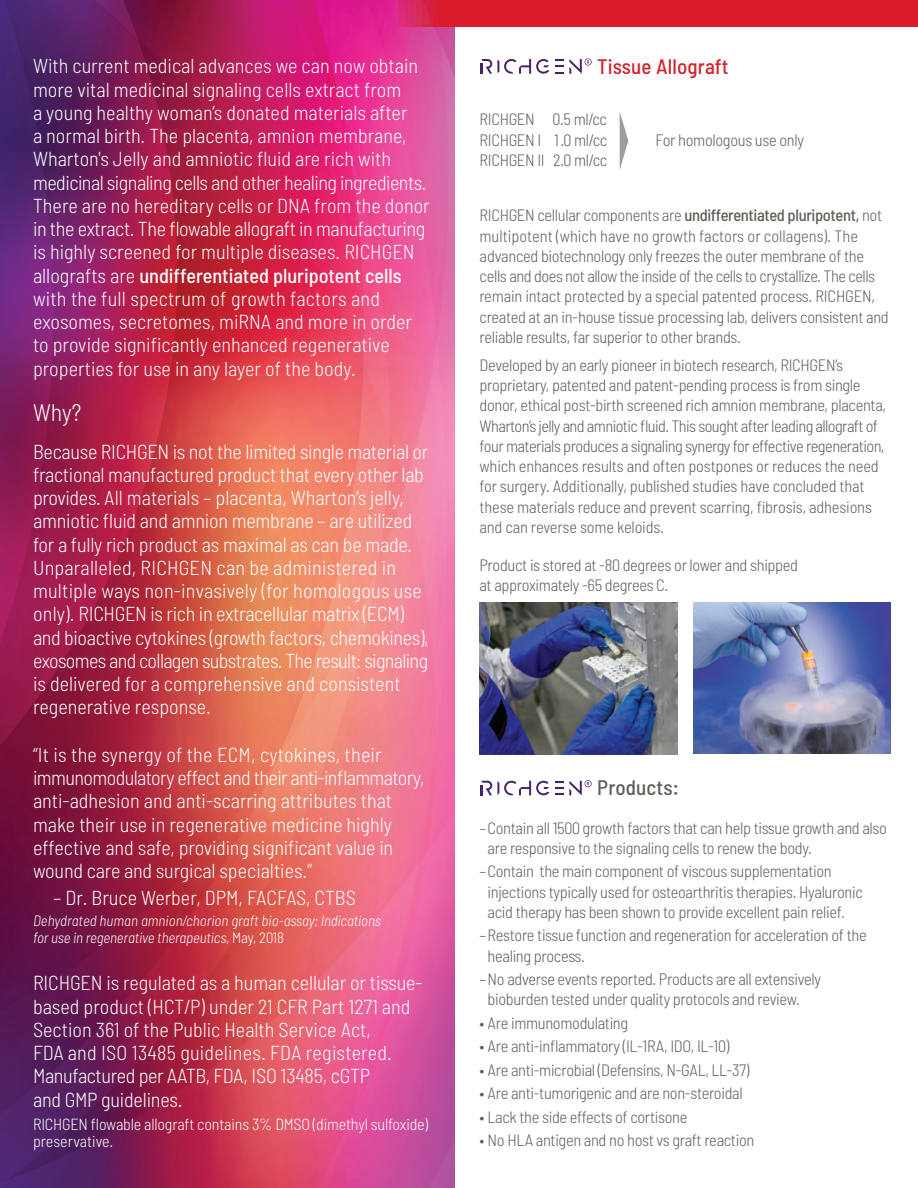
<style>
.page{position:relative;width:918px;height:1188px;background:#fff}
.page>*{position:absolute;margin:0;border:0;box-sizing:border-box;transform-origin:0 0}
.t1{font:300 semi-condensed 24px "Barlow";color:#fff}
.Interior_Copy{font:500 semi-condensed 21px "Barlow";letter-spacing:.005em;color:#d1232a}
.Interior_Copy-2{font:500 semi-condensed 21px "Barlow";letter-spacing:.005em;color:#615d58}
.t2{font:300 semi-condensed 20.25px/23.2px "Barlow";color:#fff}
.Interior_Copy-3{font:300 semi-condensed 16.5px/20.2px "Barlow";letter-spacing:-.02em;color:#615d58}
.Prodcuts_List{font:300 semi-condensed 16.5px/20.2px "Barlow";letter-spacing:-.02em;color:#615d58}
.t3{font:300 semi-condensed 16.2px/17.2px "Barlow";letter-spacing:-.01em;color:#fff}
.t4{font:italic 300 semi-condensed 15px/16.5px "Barlow";letter-spacing:-.01em;color:#fff}
.s1{font-weight:500}
.s2{font-style:normal}
</style>
<div class="page">
<img style="left:0;top:0;width:455px;height:1188px">
<div style="left:399px;top:0;width:519px;height:27px;background:#da1b2b"></div>
<img style="left:480px;top:602px;width:197px;height:153px">
<img style="left:693px;top:603px;width:198px;height:151px">
<svg style="left:480px;top:59px;width:69px;height:15px"></svg>
<svg style="left:555px;top:58px;width:37px;height:16px"></svg>
<svg style="left:480px;top:781px;width:69px;height:15px"></svg>
<svg style="left:555px;top:780px;width:37px;height:15px"></svg>
<svg style="left:620px;top:113px;width:8px;height:56px"></svg>
<p class="t2" style="left:33px;top:54px;width:398px">With current medical advances we can now obtain more vital medicinal signaling cells extract from<br>a young healthy woman’s donated materials after<br>a normal birth. The placenta, amnion membrane, Wharton's Jelly and amniotic fluid are rich with medicinal signaling cells and other healing ingredients.<br>There are no hereditary cells or DNA from the donor in the extract. The flowable allograft in manufacturing is highly screened for multiple diseases. RICHGEN allografts are <span class="s1">undifferentiated pluripotent cells </span>with the full spectrum of growth factors and exosomes, secretomes, miRNA and more in order to provide significantly enhanced regenerative properties for use in any layer of the body.</p>
<p class="t1" style="left:33px;top:397px;width:50px">Why?</p>
<p class="t2" style="left:33px;top:439px;width:397px">Because RICHGEN is not the limited single material or fractional manufactured product that every other lab provides. All materials – placenta, Wharton’s jelly, amniotic fluid and amnion membrane – are utilized for a fully rich product as maximal as can be made.<br>Unparalleled, RICHGEN can be administered in multiple ways non-invasively (for homologous use only). RICHGEN is rich in extracellular matrix (ECM) and bioactive cytokines (growth factors, chemokines), exosomes and collagen substrates. The result: signaling is delivered for a comprehensive and consistent regenerative response.</p>
<p class="t2" style="left:33px;top:742px;width:393px">“It is the synergy of the ECM, cytokines, their immunomodulatory effect and their anti-inflammatory, anti-adhesion and anti-scarring attributes that make their use in regenerative medicine highly effective and safe, providing significant value in wound care and surgical specialties.”</p>
<p class="t2" style="left:53px;top:886px;width:304px">– Dr. Bruce Werber, DPM, FACFAS, CTBS</p>
<p class="t4" style="left:33px;top:912px;width:349px">Dehydrated human amnion/chorion graft bio-assay; Indications for use in regenerative therapeutics, <span class="s2">May, 2018</span></p>
<p class="t2" style="left:33px;top:971px;width:391px">RICHGEN is regulated as a human cellular or tissue&shy;based product (HCT/P) under 21 CFR Part 1271 and Section 361 of the Public Health Service Act,<br>FDA and ISO 13485 guidelines. FDA registered.<br>Manufactured per AATB, FDA, ISO 13485, cGTP<br>and GMP guidelines.</p>
<p class="t3" style="left:33px;top:1115px;width:397px">RICHGEN flowable allograft contains 3% DMSO (dimethyl sulfoxide) preservative.</p>
<p class="Interior_Copy" style="left:597px;top:53px;width:133px">Tissue Allograft</p>
<p class="Interior_Copy-3" style="left:480px;top:109px;width:129px;text-align:justify">RICHGEN 0.5 ml/cc RICHGEN I 1.0 ml/cc RICHGEN II 2.0 ml/cc</p>
<p class="Interior_Copy-3" style="left:656px;top:129px;width:150px">For homologous use only</p>
<p class="Interior_Copy-3" style="left:480px;top:205px;width:411px">RICHGEN cellular components are <span class="s1">undifferentiated pluripotent,</span> not multipotent (which have no growth factors or collagens). The advanced biotechnology only freezes the outer membrane of the cells and does not allow the inside of the cells to crystallize. The cells remain intact protected by a special patented process. RICHGEN, created at an in-house tissue processing lab, delivers consistent and reliable results, far superior to other brands.</p>
<p class="Interior_Copy-3" style="left:480px;top:354px;width:408px">Developed by an early pioneer in biotech research, RICHGEN’s proprietary, patented and patent-pending process is from single donor, ethical post-birth screened rich amnion membrane, placenta, Wharton’s jelly and amniotic fluid. This sought after leading allograft of four materials produces a signaling synergy for effective regeneration, which enhances results and often postpones or reduces the need for surgery. Additionally, published studies have concluded that these materials reduce and prevent scarring, fibrosis, adhesions and can reverse some keloids.</p>
<p class="Interior_Copy-3" style="left:480px;top:555px;width:320px">Product is stored at -80 degrees or lower and shipped at approximately -65 degrees C.</p>
<p class="Interior_Copy-2" style="left:597px;top:775px;width:83px">Products:</p>
<p class="Prodcuts_List" style="left:488px;top:817px;width:401px;text-indent:-8px">–Contain all 1500 growth factors that can help tissue growth and also are responsive to the signaling cells to renew the body.</p>
<p class="Prodcuts_List" style="left:488px;top:861px;width:377px;text-indent:-8px">–Contain the main component of viscous supplementation injections typically used for osteoarthritis therapies. Hyaluronic acid therapy has been shown to provide excellent pain relief.</p>
<p class="Prodcuts_List" style="left:488px;top:925px;width:381px;text-indent:-8px">–Restore tissue function and regeneration for acceleration of the healing process.</p>
<p class="Prodcuts_List" style="left:488px;top:969px;width:335px;text-indent:-8px">–No adverse events reported. Products are all extensively bioburden tested under quality protocols and review.</p>
<p class="Prodcuts_List" style="left:480px;top:1012px;width:150px">• Are immunomodulating</p>
<p class="Prodcuts_List" style="left:480px;top:1036px;width:251px">• Are anti-inflammatory (IL-1RA, IDO, IL-10)</p>
<p class="Prodcuts_List" style="left:480px;top:1059px;width:271px">• Are anti-microbial (Defensins, N-GAL, LL-37)</p>
<p class="Prodcuts_List" style="left:480px;top:1083px;width:265px">• Are anti-tumorigenic and are non-steroidal</p>
<p class="Prodcuts_List" style="left:480px;top:1106px;width:209px">• Lack the side effects of cortisone</p>
<p class="Prodcuts_List" style="left:480px;top:1130px;width:276px">• No HLA antigen and no host vs graft reaction</p>
</div>
